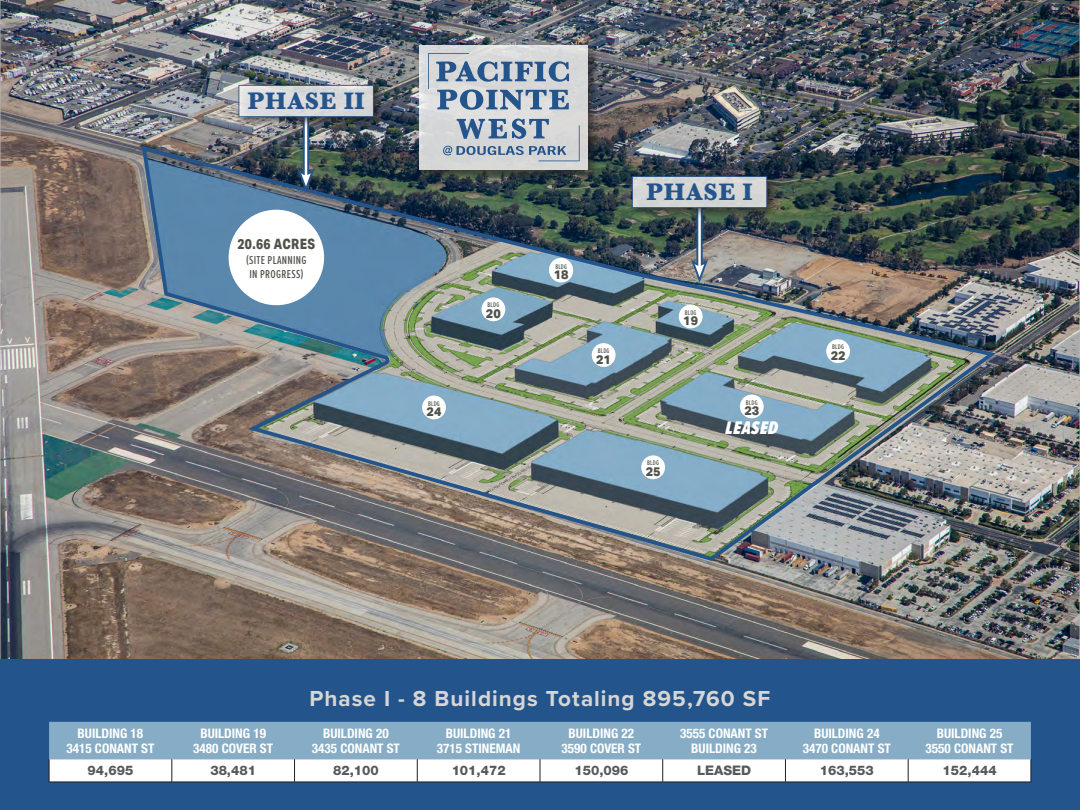
<style>
.page{position:relative;width:1080px;height:810px;background:#fff}
.page>*{position:absolute;margin:0;border:0;box-sizing:border-box;transform-origin:0 0}
.Main_Infographic_Subtext{font:24.62px "Baskerville URW Ult Bol";letter-spacing:.025em;color:#23548b}
.Header_2{font:700 22.5px "Proxima Nova";letter-spacing:.045em;color:#d6d6d5}
.Main_Infographic_Subtext-2{font:italic 900 18.88px "Proxima Nova Ex Cn";letter-spacing:.025em;color:#fff}
.Main_Infographic_Subtext-3{font:800 14.25px "Aktiv Grotesk Cd";letter-spacing:.025em;color:#4e534a}
.Chart_Header_Large{font:700 condensed 13.25px "Helvetica Neue LT Pro";color:#fff}
.Chart_Text{font:800 13.25px "Helvetica Neue LT Std";color:#57585a}
.Small_Infographic_Main_Text{font:800 12.5px "Aktiv Grotesk";color:#4e534a}
.Main_Infographic_Subtext-4{font:500 11.88px/14.2px "Proxima Nova Ex Cn";letter-spacing:.025em;color:#4e534a}
.Main_Infographic_Subtext-5{font:500 7px "Proxima Nova Ex Cn";letter-spacing:.025em;color:#4e534a}
</style>
<div class="page">
<img style="left:0;top:0;width:1080px;height:660px">
<div style="left:303px;top:117px;width:6px;height:61px;background:#5a7ea8"></div>
<hr style="left:305px;top:117px;width:2px;height:61px;background:#fff">
<div style="left:236px;top:83px;width:149px;height:45px;background:#231f20;opacity:.75"></div>
<div style="left:239px;top:85px;width:135px;height:32px;background:#dadadb;border:1px solid #23548b"></div>
<div style="left:0;top:660px;width:1080px;height:150px;background:#23548b"></div>
<img style="left:139px;top:143px;width:861px;height:420px">
<div style="left:229px;top:210px;width:95px;height:95px;background:#fff;border-radius:50%"></div>
<div style="left:417px;top:43px;width:183px;height:138px;background:#231f20;opacity:.75"></div>
<div style="left:419px;top:45px;width:169px;height:124px;background:#d8d9d9"></div>
<svg style="left:428px;top:53px;width:141px;height:57px"></svg>
<svg style="left:443px;top:119px;width:137px;height:42px"></svg>
<div style="left:49px;top:722px;width:982px;height:37px;background:#86acc6"></div>
<svg style="left:49px;top:759px;width:983px;height:23px;background:#f5f5f6"></svg>
<hr style="left:49px;top:782px;width:123px;height:1px;background:#231f20">
<hr style="left:172px;top:782px;width:123px;height:1px;background:#231f20">
<hr style="left:295px;top:782px;width:122px;height:1px;background:#231f20">
<hr style="left:417px;top:782px;width:123px;height:1px;background:#231f20">
<hr style="left:540px;top:782px;width:123px;height:1px;background:#231f20">
<hr style="left:663px;top:782px;width:122px;height:1px;background:#231f20">
<hr style="left:785px;top:782px;width:123px;height:1px;background:#231f20">
<hr style="left:908px;top:782px;width:123px;height:1px;background:#231f20">
<p class="Main_Infographic_Subtext" style="left:247px;top:82px;width:119px">PHASE II</p>
<p class="Main_Infographic_Subtext-3" style="left:237px;top:235px;width:79px">20.66 ACRES</p>
<p class="Main_Infographic_Subtext-4" style="left:246px;top:252px;width:62px">(SITE PLANNING<br>IN PROGRESS)</p>
<p class="Main_Infographic_Subtext-5" style="left:428px;top:398px;width:13px">BLDG</p>
<p class="Small_Infographic_Main_Text" style="left:427px;top:404px;width:16px">24</p>
<p class="Main_Infographic_Subtext-5" style="left:487px;top:300px;width:13px">BLDG</p>
<p class="Small_Infographic_Main_Text" style="left:486px;top:306px;width:16px">20</p>
<p class="Main_Infographic_Subtext-5" style="left:555px;top:260px;width:13px">BLDG</p>
<p class="Small_Infographic_Main_Text" style="left:553px;top:267px;width:16px">18</p>
<p class="Main_Infographic_Subtext-5" style="left:598px;top:346px;width:13px">BLDG</p>
<p class="Small_Infographic_Main_Text" style="left:596px;top:352px;width:16px">21</p>
<p class="Main_Infographic_Subtext" style="left:646px;top:173px;width:108px">PHASE I</p>
<p class="Main_Infographic_Subtext-5" style="left:685px;top:307px;width:13px">BLDG</p>
<p class="Small_Infographic_Main_Text" style="left:683px;top:313px;width:16px">19</p>
<p class="Main_Infographic_Subtext-5" style="left:647px;top:458px;width:13px">BLDG</p>
<p class="Small_Infographic_Main_Text" style="left:646px;top:464px;width:16px">25</p>
<p class="Main_Infographic_Subtext-5" style="left:746px;top:397px;width:13px">BLDG</p>
<p class="Small_Infographic_Main_Text" style="left:744px;top:403px;width:16px">23</p>
<p class="Main_Infographic_Subtext-2" style="left:726px;top:414px;width:54px">LEASED</p>
<p class="Main_Infographic_Subtext-5" style="left:832px;top:342px;width:13px">BLDG</p>
<p class="Small_Infographic_Main_Text" style="left:831px;top:348px;width:16px">22</p>
<p class="Chart_Header_Large" style="left:78px;top:725px;width:67px">BUILDING 18</p>
<p class="Chart_Header_Large" style="left:66px;top:740px;width:90px">3415 CONANT ST</p>
<p class="Chart_Header_Large" style="left:200px;top:725px;width:67px">BUILDING 19</p>
<p class="Chart_Header_Large" style="left:193px;top:740px;width:81px">3480 COVER ST</p>
<p class="Header_2" style="left:310px;top:682px;width:462px">Phase I - 8 Buildings Totaling 895,760 SF</p>
<p class="Chart_Header_Large" style="left:323px;top:725px;width:67px">BUILDING 20</p>
<p class="Chart_Header_Large" style="left:312px;top:740px;width:90px">3435 CONANT ST</p>
<p class="Chart_Header_Large" style="left:446px;top:725px;width:67px">BUILDING 21</p>
<p class="Chart_Header_Large" style="left:437px;top:740px;width:85px">3715 STINEMAN</p>
<p class="Chart_Header_Large" style="left:569px;top:725px;width:67px">BUILDING 22</p>
<p class="Chart_Header_Large" style="left:562px;top:740px;width:81px">3590 COVER ST</p>
<p class="Chart_Header_Large" style="left:680px;top:725px;width:90px">3555 CONANT ST</p>
<p class="Chart_Header_Large" style="left:691px;top:740px;width:67px">BUILDING 23</p>
<p class="Chart_Header_Large" style="left:814px;top:725px;width:67px">BUILDING 24</p>
<p class="Chart_Header_Large" style="left:803px;top:740px;width:90px">3470 CONANT ST</p>
<p class="Chart_Header_Large" style="left:937px;top:725px;width:67px">BUILDING 25</p>
<p class="Chart_Header_Large" style="left:926px;top:740px;width:90px">3550 CONANT ST</p>
<p class="Chart_Text" style="left:88px;top:763px;width:47px">94,695</p>
<p class="Chart_Text" style="left:210px;top:763px;width:47px">38,481</p>
<p class="Chart_Text" style="left:333px;top:763px;width:47px">82,100</p>
<p class="Chart_Text" style="left:452px;top:763px;width:56px">101,472</p>
<p class="Chart_Text" style="left:574px;top:763px;width:56px">150,096</p>
<p class="Chart_Text" style="left:697px;top:763px;width:56px">LEASED</p>
<p class="Chart_Text" style="left:820px;top:763px;width:56px">163,553</p>
<p class="Chart_Text" style="left:943px;top:763px;width:56px">152,444</p>
</div>
